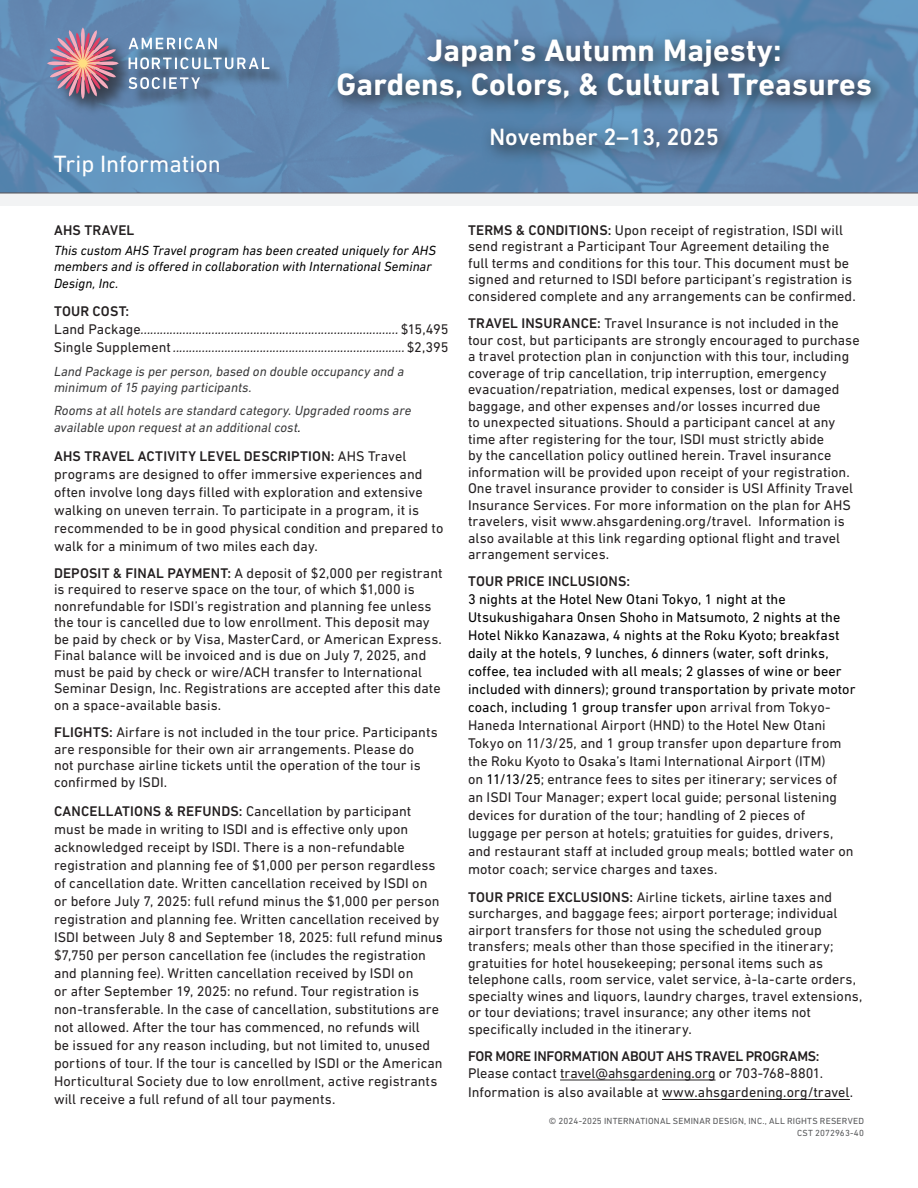
<style>
.page{position:relative;width:918px;height:1188px;background:#fff}
.page>*{position:absolute;margin:0;border:0;box-sizing:border-box;transform-origin:0 0}
.t1{font:700 31.5px "DIN Next LT Pro";letter-spacing:.01em;color:#fff}
.t2{font:500 24px "DIN Next LT Pro";color:#fff}
.t3{font:24px "DIN Next LT Pro";color:#fff}
.ISDI_T_C_Body_Copy{font:14.25px/16.5px "DIN Next LT Pro";letter-spacing:.005em;color:#231f20}
.ISDI_T_C_Body_Copy-2{font:italic 14.25px "DIN Next LT Pro";color:#231f20}
.ISDI_T_C_Body_Copy-3{font:500 14.25px "DIN Next LT Pro";letter-spacing:-.01em;color:#231f20}
.ISDI_T_C_Body_Copy-4{font:500 14.25px "DIN Next LT Pro";letter-spacing:.01em;color:#231f20}
.ISDI_T_C_Body_Copy-5{font:500 14.25px "DIN Next LT Pro";letter-spacing:.02em;color:#231f20}
.ISDI__The_small_print{font:italic 13.5px/16.5px "DIN Next LT Pro";letter-spacing:.005em;color:#383839}
.ISDI_NOTE_italic_caption{font:italic 13.5px/16.5px "DIN Next LT Pro";letter-spacing:.005em;color:#000}
.ISDI_T_C_Body_Copy-6{font:9px/12px "DIN Next LT Pro";letter-spacing:.025em;color:#57585a;text-align:right}
.s1{font-style:normal}
.s2{color:#000}
.s3{font-weight:500}
</style>
<div class="page">
<hr style="left:560px;top:1080px;width:156px;height:1px;background:#231f20">
<hr style="left:662px;top:1099px;width:188px;height:1px;background:#231f20">
<div style="left:0;top:193px;width:918px;height:13px;background:#f2f3f4"></div>
<svg style="left:0;top:0;width:918px;height:194px;background:#618cb5"></svg>
<div style="left:51px;top:31px;width:237px;height:86px;background:#231f20;opacity:.75"></div>
<svg style="left:129px;top:77px;width:71px;height:12px"></svg>
<svg style="left:129px;top:57px;width:140px;height:12px"></svg>
<svg style="left:129px;top:38px;width:88px;height:11px"></svg>
<img style="left:47px;top:28px;width:72px;height:71px">
<svg style="left:328px;top:30px;width:562px;height:136px;background:#577da2"></svg>
<p class="t3" style="left:54px;top:150px;width:168px">Trip Information</p>
<p class="t1" style="left:427px;top:31px;width:356px">Japan’s Autumn Majesty:</p>
<p class="t1" style="left:336px;top:66px;width:537px">Gardens, Colors, &amp; Cultural Treasures</p>
<p class="t2" style="left:489px;top:123px;width:231px">November 2–13, 2025</p>
<p class="ISDI_T_C_Body_Copy-5" style="left:54px;top:222px;width:82px">AHS TRAVEL</p>
<p class="ISDI_NOTE_italic_caption" style="left:54px;top:242px;width:384px">This custom AHS Travel program has been created uniquely for AHS members and is offered in collaboration with International Seminar<br>Design, Inc.</p>
<p class="ISDI_T_C_Body_Copy-4" style="left:54px;top:303px;width:77px">TOUR COST:</p>
<p class="ISDI_T_C_Body_Copy-2" style="left:54px;top:321px;width:396px"><span class="s1">Land Package</span>................................................................................ <span class="s1">$15,495</span></p>
<p class="ISDI_T_C_Body_Copy-2" style="left:54px;top:339px;width:396px"><span class="s1">Single Supplement</span>........................................................................<span class="s1">$2,395</span></p>
<p class="ISDI__The_small_print" style="left:54px;top:363px;width:352px">Land Package is per person, based on double occupancy and a minimum of 15 paying participants.</p>
<p class="ISDI__The_small_print" style="left:54px;top:402px;width:359px">Rooms at all hotels are standard category. Upgraded rooms are available upon request at an additional cost<span class="s2">.</span></p>
<p class="ISDI_T_C_Body_Copy" style="left:54px;top:447px;width:391px;line-height:18px"><span class="s3">AHS TRAVEL ACTIVITY LEVEL DESCRIPTION:</span> AHS Travel programs are designed to offer immersive experiences and often involve long days filled with exploration and extensive walking on uneven terrain. To participate in a program, it is recommended to be in good physical condition and prepared to walk for a minimum of two miles each day.</p>
<p class="ISDI_T_C_Body_Copy" style="left:54px;top:565px;width:390px"><span class="s3">DEPOSIT &amp; FINAL PAYMENT:</span> A deposit of $2,000 per registrant is required to reserve space on the tour, of which $1,000 is nonrefundable for ISDI’s registration and planning fee unless the tour is cancelled due to low enrollment. This deposit may be paid by check or by Visa, MasterCard, or American Express.<br>Final balance will be invoiced and is due on July 7, 2025, and must be paid by check or wire/ACH transfer to International Seminar Design, Inc. Registrations are accepted after this date on a space-available basis.</p>
<p class="ISDI_T_C_Body_Copy" style="left:54px;top:724px;width:385px"><span class="s3">FLIGHTS:</span> Airfare is not included in the tour price. Participants are responsible for their own air arrangements. Please do<br>not purchase airline tickets until the operation of the tour is confirmed by ISDI.</p>
<p class="ISDI_T_C_Body_Copy" style="left:54px;top:802px;width:390px;line-height:18px"><span class="s3">CANCELLATIONS &amp; REFUNDS:</span> Cancellation by participant must be made in writing to ISDI and is effective only upon acknowledged receipt by ISDI. There is a non-refundable registration and planning fee of $1,000 per person regardless of cancellation date. Written cancellation received by ISDI on or before July 7, 2025: full refund minus the $1,000 per person registration and planning fee. Written cancellation received by ISDI between July 8 and September 18, 2025: full refund minu<span class="s2">s </span>$7,750 per person cancellation fee (includes the registration and planning fee). Written cancellation received by ISDI on<br>or after September 19, 2025: no refund. Tour registration is non-transferable. In the case of cancellation, substitutions are not allowed. After the tour has commenced, no refunds will<br>be issued for any reason including, but not limited to, unused portions of tour. If the tour is cancelled by ISDI or the American Horticultural Society due to low enrollment, active registrants will receive a full refund of all tour payments.</p>
<p class="ISDI_T_C_Body_Copy" style="left:468px;top:222px;width:389px"><span class="s3">TERMS &amp; CONDITIONS:</span> Upon receipt of registration, ISDI will send registrant a Participant Tour Agreement detailing the<br>full terms and conditions for this tour. This document must be signed and returned to ISDI before participant’s registration is considered complete and any arrangements can be confirmed.</p>
<p class="ISDI_T_C_Body_Copy" style="left:468px;top:315px;width:393px"><span class="s3">TRAVEL INSURANCE:</span> Travel Insurance is not included in the tour cost, but participants are strongly encouraged to purchase a travel protection plan in conjunction with this tour, including coverage of trip cancellation, trip interruption, emergency evacuation/repatriation, medical expenses, lost or damaged baggage, and other expenses and/or losses incurred due<br>to unexpected situations. Should a participant cancel at any time after registering for the tour, ISDI must strictly abide<br>by the cancellation policy outlined herein. Travel insurance information will be provided upon receipt of your registration.<br>One travel insurance provider to consider is USI Affinity Travel Insurance Services. For more information on the plan for AHS travelers, visit www.ahsgardening.org/travel. Information is also available at this link regarding optional flight and travel arrangement services.</p>
<p class="ISDI_T_C_Body_Copy-4" style="left:468px;top:573px;width:164px">TOUR PRICE INCLUSIONS:</p>
<p class="ISDI_T_C_Body_Copy" style="left:468px;top:590px;width:389px;line-height:18px"><span class="s2">3 nights at the Hotel New Otani Tokyo, 1 night at the Utsukushigahara Onsen Shoho in Matsumoto, 2 nights at the Hotel Nikko Kanazawa, 4 nights at the Roku Kyoto; breakfast daily at the hotels, 9 lunches, 6 dinners (water, soft drinks, coffee, tea included with all meals; 2 glasses of wine or beer included with dinners); ground transportation by private motor coach, including 1 group transfer upo</span>n arrival from Tokyo-Haneda International Airport (HND) to the Hotel New Otani Tokyo on 11/3/25, and 1 group transfer upon departure from the Roku Kyoto to Osaka’s Itami International Airport (ITM)<br>on <span class="s2">11/13/25</span>; entrance fees to sites per itinerary; services of an ISDI Tour Manager; expert local guide; personal listening devices for duration of the tour; handling of 2 pieces of luggage per person at hotels; gratuities for guides, drivers, and restaurant staff at included group meals; bottled water on motor coach; service charges and taxes.</p>
<p class="ISDI_T_C_Body_Copy" style="left:468px;top:888px;width:396px"><span class="s3">TOUR PRICE EXCLUSIONS:</span> Airline tickets, airline taxes and surcharges, and baggage fees; airport porterage; individual airport transfers for those not using the scheduled group transfers; meals other than those specified in the itinerary; gratuities for hotel housekeeping; personal items such as telephone calls, room service, valet service, à-la-carte orders, specialty wines and liquors, laundry charges, travel extensions, or tour deviations; travel insurance; any other items not specifically included in the itinerary.</p>
<p class="ISDI_T_C_Body_Copy-3" style="left:468px;top:1048px;width:353px">FOR MORE INFORMATION ABOUT AHS TRAVEL PROGRAMS:</p>
<p class="ISDI_T_C_Body_Copy" style="left:468px;top:1063px;width:387px;line-height:19.5px">Please contact travel@ahsgardening.org or 703-768-8801.<br>Information is also available at www.ahsgardening.org/travel.</p>
<p class="ISDI_T_C_Body_Copy-6" style="left:549px;top:1115px;width:317px">© 2024-2025 INTERNATIONAL SEMINAR DESIGN, INC., ALL RIGHTS RESERVED<br>CST 2072963-40</p>
</div>
